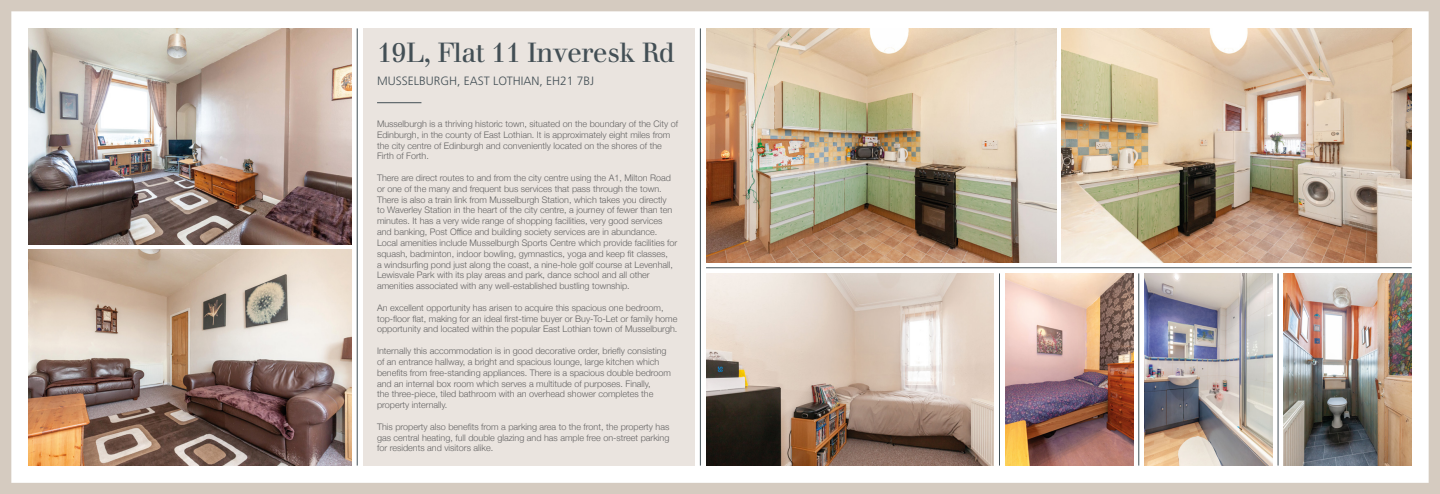
<style>
.page{position:relative;width:1440px;height:494px;background:#fff}
.page>*{position:absolute;margin:0;border:0;box-sizing:border-box;transform-origin:0 0}
.t1{font:27px "Justus";letter-spacing:-.02em;color:#434f55}
.t2{font:300 12px "Frutiger";color:#434f55}
.t3{font:300 9px/10.8px "Helvetica Neue";color:#646363}
</style>
<div class="page">
<img style="left:0;top:0;width:1440px;height:493px">
<h1 class="t1" style="left:377px;top:36px;width:299px">19L, Flat 11 Inveresk Rd</h1>
<h2 class="t2" style="left:377px;top:74px;width:219px">MUSSELBURGH, EAST LOTHIAN, EH21 7BJ</h2>
<p class="t3" style="left:377px;top:117px;width:303px">Musselburgh is a thriving historic town, situated on the boundary of the City of Edinburgh, in the county of East Lothian. It is approximately eight miles from the city centre of Edinburgh and conveniently located on the shores of the Firth of Forth.</p>
<p class="t3" style="left:377px;top:171px;width:302px">There are direct routes to and from the city centre using the A1, Milton Road or one of the many and frequent bus services that pass through the town.<br>There is also a train link from Musselburgh Station, which takes you directly<br>to Waverley Station in the heart of the city centre, a journey of fewer than ten minutes. It has a very wide range of shopping facilities, very good services and banking, Post Office and building society services are in abundance.<br>Local amenities include Musselburgh Sports Centre which provide facilities for squash, badminton, indoor bowling, gymnastics, yoga and keep fit classes,<br>a windsurfing pond just along the coast, a nine-hole golf course at Levenhall, Lewisvale Park with its play areas and park, dance school and all other amenities associated with any well-established bustling township.</p>
<p class="t3" style="left:377px;top:301px;width:302px">An excellent opportunity has arisen to acquire this spacious one bedroom, top-floor flat, making for an ideal first-time buyer or Buy-To-Let or family home opportunity and located within the popular East Lothian town of Musselburgh.</p>
<p class="t3" style="left:377px;top:344px;width:296px">Internally this accommodation is in good decorative order, briefly consisting of an entrance hallway, a bright and spacious lounge, large kitchen which benefits from free-standing appliances. There is a spacious double bedroom and an internal box room which serves a multitude of purposes. Finally,<br>the three-piece, tiled bathroom with an overhead shower completes the property internally.</p>
<p class="t3" style="left:377px;top:420px;width:294px;text-align:justify">This property also benefits from a parking area to the front, the property has gas central heating, full double glazing and has ample free on-street parking for residents and visitors alike.</p>
</div>
